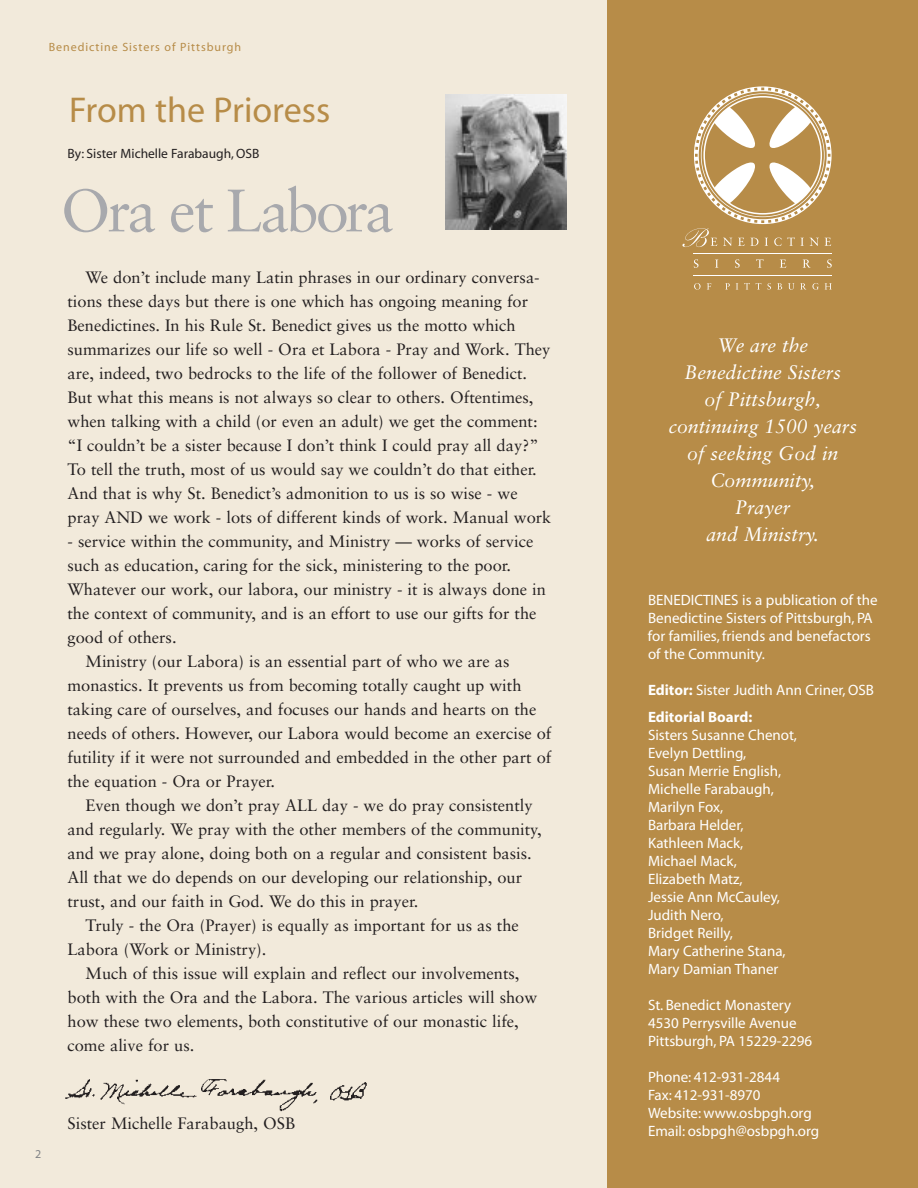
<style>
.page{position:relative;width:918px;height:1188px;background:#fff}
.page>*{position:absolute;margin:0;border:0;box-sizing:border-box;transform-origin:0 0}
.t1{font:60px "Sabon";letter-spacing:-.055em;color:#a8a9ad}
.t2{font:36px "Myriad";color:#b78c48}
.t3{font:italic 19.5px/27px "Sabon";color:#fff;text-align:center}
.t4{font:16.5px/24px "Sabon";color:#231f20}
.t5{font:15px/18px "Myriad";color:#fff}
.t6{font:13.5px "Myriad";color:#231f20}
.t7{font:12px "Myriad";letter-spacing:.075em;color:#b78c48}
.t8{font:12px "Myriad";color:#808285}
.s1{font-weight:700}
</style>
<div class="page">
<div style="left:608px;top:0;width:310px;height:1188px;background:#b78c48"></div>
<div style="left:0;top:0;width:608px;height:1188px;background:#f2eadb"></div>
<img style="left:446px;top:94px;width:121px;height:136px">
<img style="left:65px;top:1079px;width:302px;height:33px">
<svg style="left:682px;top:86px;width:150px;height:161px"></svg>
<svg style="left:694px;top:259px;width:5px;height:9px"></svg>
<svg style="left:715px;top:260px;width:3px;height:8px"></svg>
<svg style="left:735px;top:259px;width:5px;height:9px"></svg>
<svg style="left:756px;top:259px;width:8px;height:9px"></svg>
<svg style="left:780px;top:260px;width:6px;height:8px"></svg>
<svg style="left:803px;top:260px;width:8px;height:8px"></svg>
<svg style="left:827px;top:259px;width:5px;height:9px"></svg>
<svg style="left:694px;top:283px;width:7px;height:7px"></svg>
<svg style="left:707px;top:283px;width:4px;height:7px"></svg>
<svg style="left:725px;top:283px;width:5px;height:7px"></svg>
<svg style="left:736px;top:283px;width:2px;height:7px"></svg>
<svg style="left:744px;top:283px;width:6px;height:7px"></svg>
<svg style="left:756px;top:283px;width:5px;height:7px"></svg>
<svg style="left:767px;top:283px;width:4px;height:7px"></svg>
<svg style="left:777px;top:283px;width:5px;height:7px"></svg>
<svg style="left:788px;top:283px;width:6px;height:7px"></svg>
<svg style="left:800px;top:283px;width:6px;height:7px"></svg>
<svg style="left:812px;top:283px;width:7px;height:7px"></svg>
<svg style="left:825px;top:283px;width:7px;height:7px"></svg>
<hr style="left:693px;top:276px;width:139px;height:1px;background:#fff">
<hr style="left:693px;top:253px;width:139px;height:1px;background:#fff">
<p class="t7" style="left:49px;top:42px;width:194px">Benedictine Sisters of Pittsburgh</p>
<h2 class="t2" style="left:69px;top:96px;width:263px">From the Prioress</h2>
<p class="t6" style="left:68px;top:148px;width:193px">By: Sister Michelle Farabaugh, OSB</p>
<h1 class="t1" style="left:61px;top:186px;width:336px">Ora et Labora</h1>
<p class="t4" style="left:67px;top:266px;width:486px;text-indent:18px">We don’t include many Latin phrases in our ordinary conversa&shy;tions these days but there is one which has ongoing meaning for Benedictines. In his Rule St. Benedict gives us the motto which summarizes our life so well - Ora et Labora - Pray and Work. They are, indeed, two bedrocks to the life of the follower of Benedict.<br>But what this means is not always so clear to others. Oftentimes, when talking with a child (or even an adult) we get the comment: “I couldn’t be a sister because I don’t think I could pray all day?” To tell the truth, most of us would say we couldn’t do that either.<br>And that is why St. Benedict’s admonition to us is so wise - we pray AND we work - lots of different kinds of work. Manual work</p>
<p class="t4" style="left:67px;top:530px;width:467px">- service within the community, and Ministry — works of service</p>
<p class="t4" style="left:67px;top:554px;width:445px">such as education, caring for the sick, ministering to the poor.</p>
<p class="t4" style="left:67px;top:578px;width:480px">Whatever our work, our labora, our ministry - it is always done in</p>
<p class="t4" style="left:68px;top:602px;width:471px">the context of community, and is an effort to use our gifts for the</p>
<p class="t4" style="left:68px;top:626px;width:111px">good of others.</p>
<p class="t4" style="left:86px;top:650px;width:425px">Ministry (our Labora) is an essential part of who we are as</p>
<p class="t4" style="left:68px;top:674px;width:456px">monastics. It prevents us from becoming totally caught up with</p>
<p class="t4" style="left:68px;top:698px;width:470px">taking care of ourselves, and focuses our hands and hearts on the</p>
<p class="t4" style="left:68px;top:722px;width:485px">needs of others. However, our Labora would become an exercise of</p>
<p class="t4" style="left:68px;top:746px;width:485px">futility if it were not surrounded and embedded in the other part of</p>
<p class="t4" style="left:68px;top:770px;width:209px">the equation - Ora or Prayer.</p>
<p class="t4" style="left:86px;top:794px;width:449px">Even though we don’t pray ALL day - we do pray consistently</p>
<p class="t4" style="left:68px;top:818px;width:476px">and regularly. We pray with the other members of the community,</p>
<p class="t4" style="left:67px;top:842px;width:466px">and we pray alone, doing both on a regular and consistent basis.</p>
<p class="t4" style="left:67px;top:866px;width:456px">All that we do depends on our developing our relationship, our</p>
<p class="t4" style="left:67px;top:890px;width:352px">trust, and our faith in God. We do this in prayer.</p>
<p class="t4" style="left:86px;top:914px;width:435px">Truly - the Ora (Prayer) is equally as important for us as the</p>
<p class="t4" style="left:67px;top:938px;width:200px">Labora (Work or Ministry).</p>
<p class="t4" style="left:86px;top:962px;width:436px">Much of this issue will explain and reflect our involvements,</p>
<p class="t4" style="left:67px;top:986px;width:471px">both with the Ora and the Labora. The various articles will show</p>
<p class="t4" style="left:67px;top:1010px;width:453px">how these two elements, both constitutive of our monastic life,</p>
<p class="t4" style="left:67px;top:1034px;width:128px">come alive for us.</p>
<p class="t8" style="left:35px;top:1149px;width:8px">2</p>
<p class="t4" style="left:67px;top:1112px;width:229px">Sister Michelle Farabaugh, OSB</p>
<p class="t3" style="left:668px;top:334px;width:190px">We are the<br>Benedictine Sisters<br>of Pittsburgh, continuing 1500 years of seeking God in<br>Community,<br>Prayer<br>and Ministry.</p>
<p class="t5" style="left:648px;top:592px;width:231px">BENEDICTINES is a publication of the Benedictine Sisters of Pittsburgh, PA for families, friends and benefactors of the Community.</p>
<p class="t5" style="left:648px;top:677px;width:227px;line-height:27px"><span class="s1">Editor:</span> Sister Judith Ann Criner, OSB<br><span class="s1">Editorial Board:</span></p>
<p class="t5" style="left:648px;top:727px;width:151px">Sisters Susanne Chenot,<br>Evelyn Dettling,<br>Susan Merrie English,<br>Michelle Farabaugh,<br>Marilyn Fox,<br>Barbara Helder,<br>Kathleen Mack,<br>Michael Mack,<br>Elizabeth Matz,<br>Jessie Ann McCauley,<br>Judith Nero,<br>Bridget Reilly,<br>Mary Catherine Stana,<br>Mary Damian Thaner</p>
<p class="t5" style="left:648px;top:997px;width:166px">St. Benedict Monastery<br>4530 Perrysville Avenue<br>Pittsburgh, PA 15229-2296</p>
<p class="t5" style="left:648px;top:1069px;width:173px">Phone: 412-931-2844<br>Fax: 412-931-8970<br>Website: www.osbpgh.org<br>Email: osbpgh@osbpgh.org</p>
</div>
